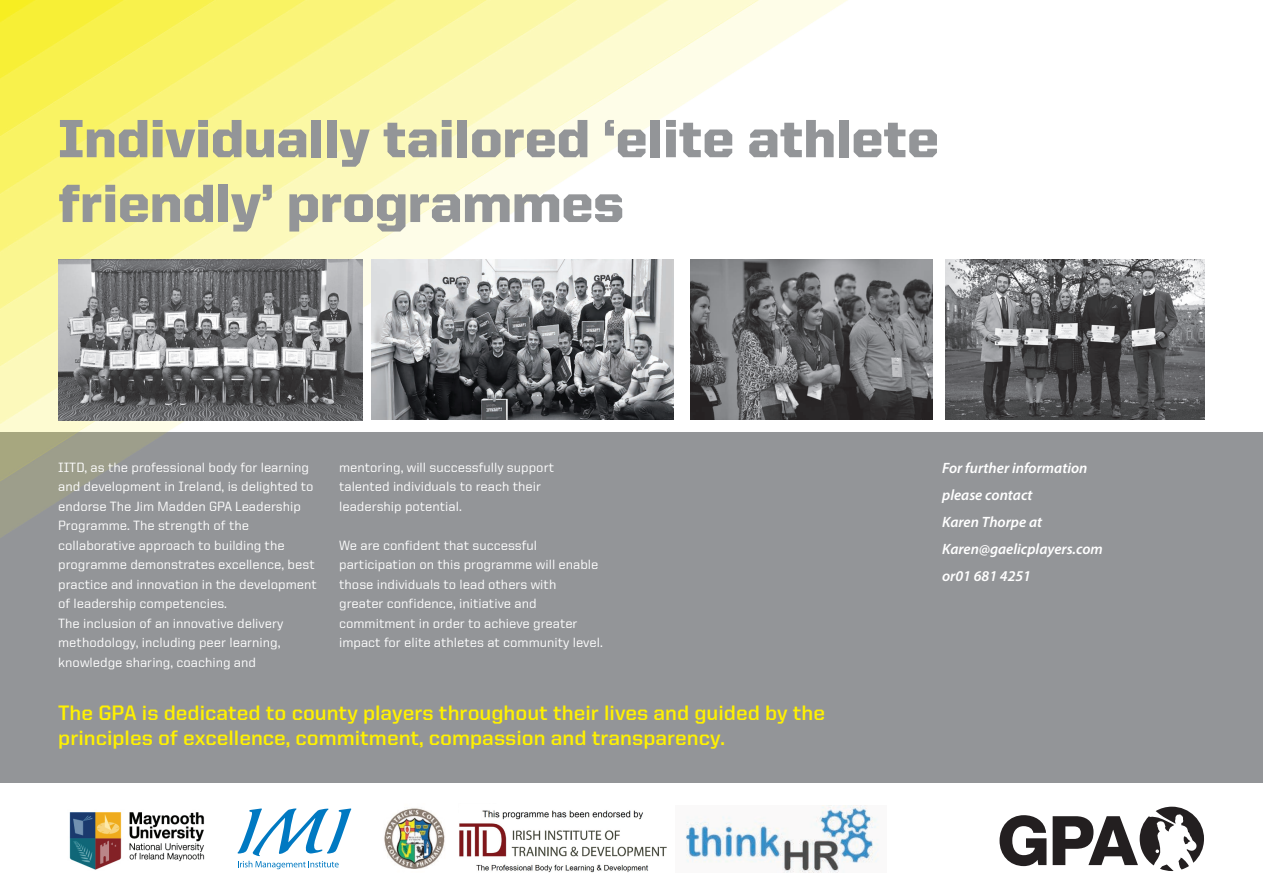
<style>
.page{position:relative;width:1263px;height:893px;background:#fff}
.page>*{position:absolute;margin:0;border:0;box-sizing:border-box;transform-origin:0 0}
.t1{font:900 54px/64.8px "United Sans Reg";color:#939598}
.t2{font:700 21px/25.2px "United Sans Reg";color:#fff101}
.t3{font:italic 600 15px/27px "Myriad Pro";color:#fff}
.t4{font:500 13.5px/19.5px "United Sans Reg";color:#fff}
</style>
<div class="page">
<div style="left:0;top:432px;width:1263px;height:461px;background:#939598"></div>
<img style="left:0;top:0;width:888px;height:538px">
<div style="left:0;top:783px;width:1263px;height:110px;background:#fff"></div>
<img style="left:459px;top:810px;width:208px;height:63px">
<img style="left:685px;top:805px;width:193px;height:67px">
<img style="left:69px;top:812px;width:136px;height:58px">
<svg style="left:238px;top:808px;width:113px;height:61px"></svg>
<img style="left:384px;top:808px;width:61px;height:61px">
<svg style="left:999px;top:815px;width:47px;height:51px"></svg>
<svg style="left:1053px;top:807px;width:151px;height:64px"></svg>
<img style="left:691px;top:260px;width:242px;height:160px">
<img style="left:58px;top:260px;width:304px;height:161px">
<img style="left:372px;top:260px;width:302px;height:160px">
<img style="left:945px;top:260px;width:259px;height:160px">
<h1 class="t1" style="left:58px;top:105px;width:882px">Individually tailored ‘elite athlete friendly’ programmes</h1>
<p class="t4" style="left:58px;top:457px;width:260px">IITD, as the professional body for learning and development in Ireland, is delighted to endorse The Jim Madden GPA Leadership Programme. The strength of the collaborative approach to building the programme demonstrates excellence, best practice and innovation in the development of leadership competencies.<br>The inclusion of an innovative delivery methodology, including peer learning, knowledge sharing, coaching and</p>
<p class="t4" style="left:339px;top:457px;width:216px">mentoring, will successfully support talented individuals to reach their leadership potential.</p>
<p class="t4" style="left:339px;top:535px;width:265px">We are confident that successful participation on this programme will enable those individuals to lead others with greater confidence, initiative and commitment in order to achieve greater impact for elite athletes at community level.</p>
<h2 class="t2" style="left:58px;top:699px;width:768px">The GPA is dedicated to county players throughout their lives and guided by the principles of excellence, commitment, compassion and transparency.</h2>
<p class="t3" style="left:942px;top:454px;width:162px">For further information please contact<br>Karen Thorpe at<br>Karen@gaelicplayers.com or01 681 4251</p>
</div>
